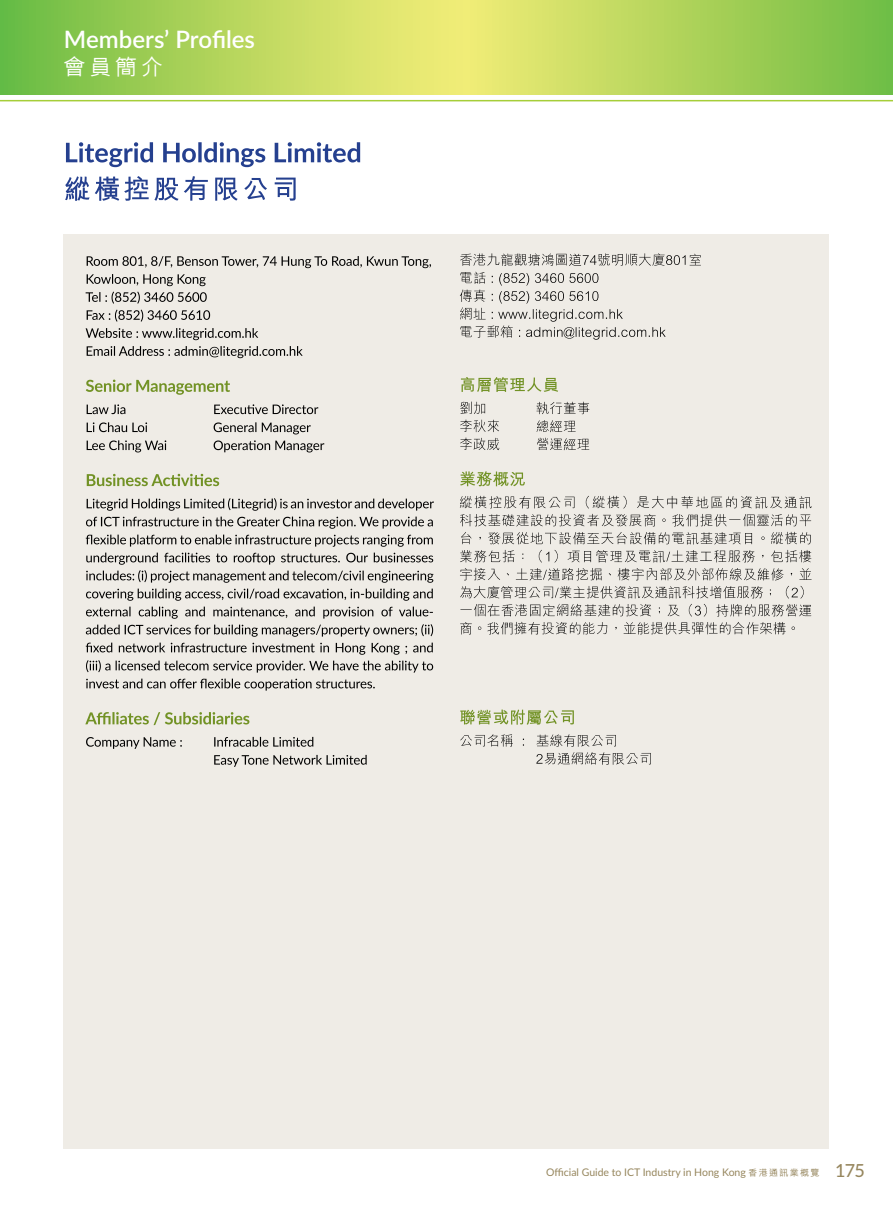
<style>
.page{position:relative;width:893px;height:1212px;background:#fff}
.page>*{position:absolute;margin:0;border:0;box-sizing:border-box;transform-origin:0 0}
.t1{font:600 24px "Lato";color:#fff}
.t2{font:500 21.6px "M Hei HK";color:#fff}
.t3{font:10.5px "Lato";color:#96865d}
.s1{font-family:"M Hei HK";font-weight:500;font-size:9px}
.s2{font-weight:500;font-size:18px}
</style>
<div class="page">
<svg style="left:1px;top:0;width:892px;height:94px;background:#b1d45d"></svg>
<hr style="left:0;top:0;width:1px;height:94px;background:#62bb46">
<hr style="left:0;top:100px;width:893px;height:1px;background:#a6ce39">
<div style="left:64px;top:234px;width:765px;height:914px;background:#efece6"></div>
<svg style="left:65px;top:176px;width:231px;height:25px"></svg>
<svg style="left:66px;top:142px;width:294px;height:25px"></svg>
<svg style="left:214px;top:755px;width:153px;height:12px"></svg>
<svg style="left:86px;top:737px;width:227px;height:12px"></svg>
<svg style="left:85px;top:712px;width:164px;height:13px"></svg>
<svg style="left:86px;top:679px;width:289px;height:12px"></svg>
<svg style="left:86px;top:643px;width:347px;height:30px"></svg>
<svg style="left:86px;top:607px;width:347px;height:30px"></svg>
<svg style="left:86px;top:589px;width:347px;height:12px"></svg>
<svg style="left:86px;top:553px;width:347px;height:30px"></svg>
<svg style="left:86px;top:535px;width:347px;height:12px"></svg>
<svg style="left:86px;top:517px;width:347px;height:12px"></svg>
<svg style="left:87px;top:498px;width:347px;height:13px"></svg>
<svg style="left:87px;top:474px;width:132px;height:12px"></svg>
<svg style="left:87px;top:440px;width:237px;height:12px"></svg>
<svg style="left:87px;top:422px;width:224px;height:12px"></svg>
<svg style="left:87px;top:404px;width:231px;height:10px"></svg>
<svg style="left:86px;top:380px;width:144px;height:15px"></svg>
<svg style="left:87px;top:346px;width:216px;height:12px"></svg>
<svg style="left:86px;top:328px;width:172px;height:12px"></svg>
<svg style="left:87px;top:310px;width:123px;height:12px"></svg>
<svg style="left:86px;top:292px;width:121px;height:12px"></svg>
<svg style="left:87px;top:274px;width:119px;height:12px"></svg>
<svg style="left:87px;top:256px;width:344px;height:12px"></svg>
<svg style="left:460px;top:734px;width:191px;height:31px"></svg>
<svg style="left:460px;top:709px;width:114px;height:16px"></svg>
<svg style="left:460px;top:586px;width:351px;height:48px"></svg>
<svg style="left:460px;top:550px;width:351px;height:30px"></svg>
<svg style="left:461px;top:532px;width:350px;height:12px"></svg>
<svg style="left:460px;top:496px;width:352px;height:30px"></svg>
<svg style="left:460px;top:471px;width:65px;height:15px"></svg>
<svg style="left:460px;top:438px;width:129px;height:12px"></svg>
<svg style="left:460px;top:420px;width:116px;height:12px"></svg>
<svg style="left:460px;top:402px;width:129px;height:12px"></svg>
<svg style="left:461px;top:377px;width:97px;height:15px"></svg>
<svg style="left:460px;top:272px;width:206px;height:68px"></svg>
<svg style="left:460px;top:253px;width:241px;height:13px"></svg>
<h1 class="t1" style="left:64px;top:22px;width:193px">Members’ Profiles</h1>
<h2 class="t2" style="left:64px;top:51px;width:101px">會員簡介</h2>
<p class="t3" style="left:546px;top:1165px;width:320px">Official Guide to ICT Industry in Hong Kong <span class="s1">香港通訊業概覽</span> <span class="s2">175</span></p>
</div>
